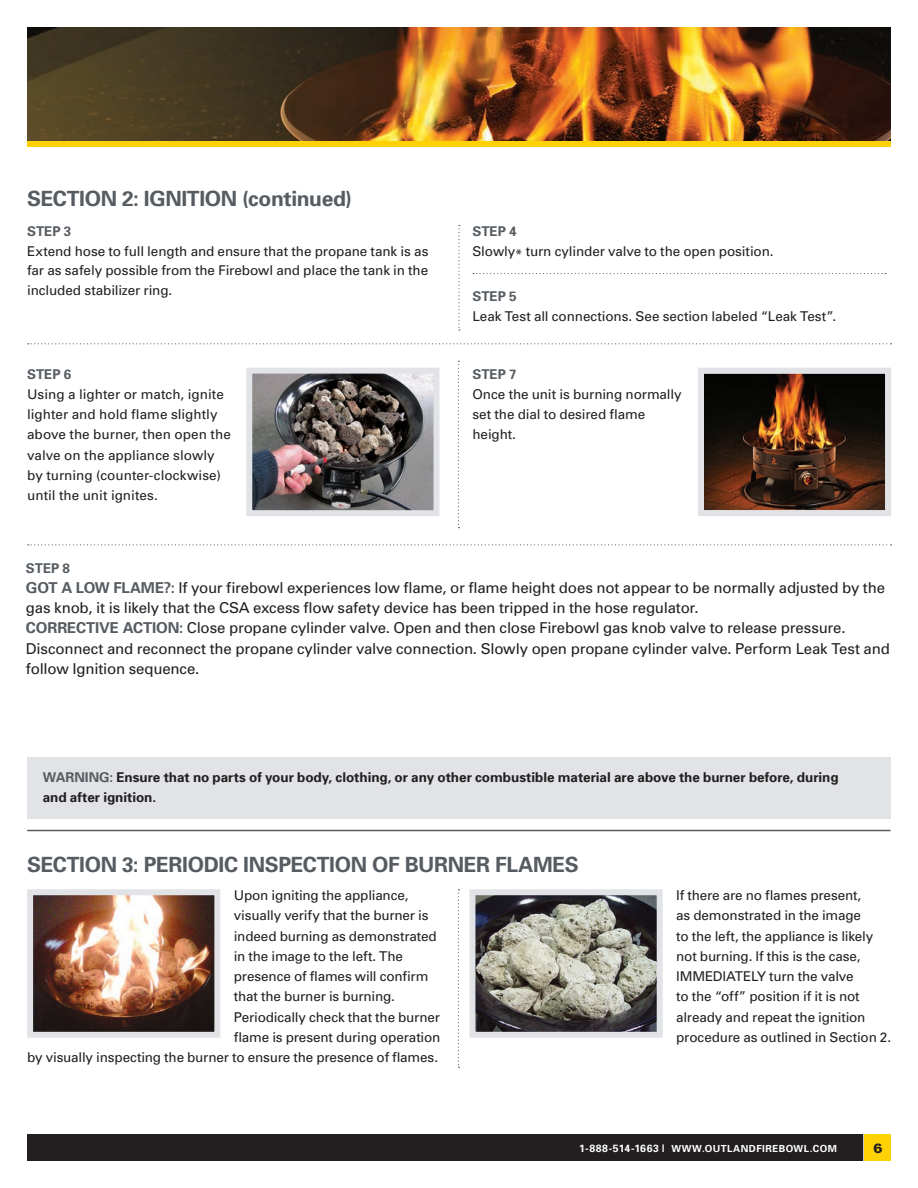
<style>
.page{position:relative;width:918px;height:1188px;background:#fff}
.page>*{position:absolute;margin:0;border:0;box-sizing:border-box;transform-origin:0 0}
.t1{font:700 21px "Univers";letter-spacing:-.015em;color:#565c61}
.t2{font:15px/20.2px "Univers";letter-spacing:-.01em;color:#231f20}
.t3{font:13.5px/20.2px "Univers";letter-spacing:-.01em;color:#231f20}
.t4{font:700 13.5px/19.5px "Univers";letter-spacing:-.005em;color:#231f20}
.t5{font:700 13.5px "Univers";letter-spacing:-.01em;color:#565c61}
.t6{font:900 13.5px "Univers";color:#231f20}
.t7{font:700 9.75px "Univers";letter-spacing:.045em;color:#fff}
.s1{font-weight:700;color:#565c61}
.s2{color:#565c61}
.s3{font-size:10.5px}
</style>
<div class="page">
<div style="left:27px;top:1134px;width:864px;height:27px;background:#231f20"></div>
<hr style="left:863px;top:1133px;width:2px;height:30px;background:#fff">
<img style="left:27px;top:27px;width:864px;height:115px">
<div style="left:27px;top:142px;width:864px;height:5px;background:#fed105"></div>
<div style="left:865px;top:1134px;width:26px;height:27px;background:#fed105"></div>
<svg style="left:28px;top:343px;width:864px;height:1px"></svg>
<svg style="left:473px;top:273px;width:413px;height:1px"></svg>
<svg style="left:28px;top:544px;width:864px;height:1px"></svg>
<svg style="left:458px;top:225px;width:2px;height:105px"></svg>
<hr style="left:27px;top:830px;width:864px;height:1px;background:#565c61">
<img style="left:27px;top:889px;width:194px;height:149px">
<svg style="left:698px;top:367px;width:193px;height:149px;background:#543d31"></svg>
<svg style="left:458px;top:361px;width:1px;height:167px"></svg>
<div style="left:28px;top:757px;width:863px;height:62px;background:#e1e3e6"></div>
<svg style="left:469px;top:889px;width:194px;height:149px;background:#8a8983"></svg>
<svg style="left:458px;top:889px;width:1px;height:179px"></svg>
<img style="left:246px;top:367px;width:194px;height:149px">
<h1 class="t1" style="left:27px;top:185px;width:327px">SECTION 2: IGNITION (continued)</h1>
<p class="t5" style="left:27px;top:223px;width:46px">STEP 3</p>
<p class="t3" style="left:27px;top:241px;width:403px;line-height:19.5px;text-align:justify">Extend hose to full length and ensure that the propane tank is as far as safely possible from the Firebowl and place the tank in the included stabilizer ring.</p>
<p class="t5" style="left:27px;top:365px;width:46px">STEP 6</p>
<p class="t3" style="left:27px;top:384px;width:205px">Using a lighter or match, ignite lighter and hold flame slightly above the burner, then open the valve on the appliance slowly by turning (counter-clockwise) until the unit ignites.</p>
<p class="t5" style="left:472px;top:223px;width:46px">STEP 4</p>
<p class="t3" style="left:472px;top:240px;width:303px">Slowly* turn cylinder valve to the open position.</p>
<p class="t5" style="left:472px;top:288px;width:46px">STEP 5</p>
<p class="t3" style="left:472px;top:306px;width:365px">Leak Test all connections. See section labeled “Leak Test”.</p>
<p class="t5" style="left:473px;top:365px;width:46px">STEP 7</p>
<p class="t3" style="left:473px;top:384px;width:211px">Once the unit is burning normally set the dial to desired flame height.</p>
<p class="t5" style="left:26px;top:559px;width:46px">STEP 8</p>
<p class="t2" style="left:26px;top:577px;width:865px"><span class="s1">GOT A LOW FLAME?:</span> If your firebowl experiences low flame, or flame height does not appear to be normally adjusted by the gas knob, it is likely that the CSA excess flow safety device has been tripped in the hose regulator.<br><span class="s1">CORRECTIVE ACTION:</span> Close propane cylinder valve. Open and then close Firebowl gas knob valve to release pressure.<br>Disconnect and reconnect the propane cylinder valve connection. Slowly open propane cylinder valve. Perform Leak Test and follow Ignition sequence.</p>
<p class="t4" style="left:43px;top:767px;width:797px"><span class="s2">WARNING:</span> Ensure that no parts of your body, clothing, or any other combustible material are above the burner before, during and after ignition.</p>
<h1 class="t1" style="left:27px;top:851px;width:553px">SECTION 3: PERIODIC INSPECTION OF BURNER FLAMES</h1>
<p class="t3" style="left:234px;top:885px;width:176px">Upon igniting the appliance,</p>
<p class="t3" style="left:234px;top:905px;width:196px">visually verify that the burner is</p>
<p class="t3" style="left:234px;top:926px;width:205px">indeed burning as demonstrated</p>
<p class="t3" style="left:234px;top:946px;width:171px">in the image to the left. The</p>
<p class="t3" style="left:234px;top:966px;width:196px">presence of flames will confirm</p>
<p class="t3" style="left:234px;top:986px;width:163px">that the burner is burning.</p>
<p class="t3" style="left:234px;top:1007px;width:208px">Periodically check that the burner</p>
<p class="t3" style="left:234px;top:1027px;width:208px">flame is present during operation</p>
<p class="t3" style="left:27px;top:1047px;width:412px">by visually inspecting the burner to ensure the presence of flames.</p>
<p class="t3" style="left:676px;top:885px;width:216px">If there are no flames present,<br>as demonstrated in the image<br>to the left, the appliance is likely not burning. If this is the case,<br>IMMEDIATELY turn the valve<br>to the “off” position if it is not already and repeat the ignition procedure as outlined in Section 2.</p>
<p class="t7" style="left:579px;top:1142px;width:259px"><span class="s3">1-888-514-1663 |</span> WWW.OUTLANDFIREBOWL.COM</p>
<p class="t6" style="left:873px;top:1140px;width:11px">6</p>
</div>
